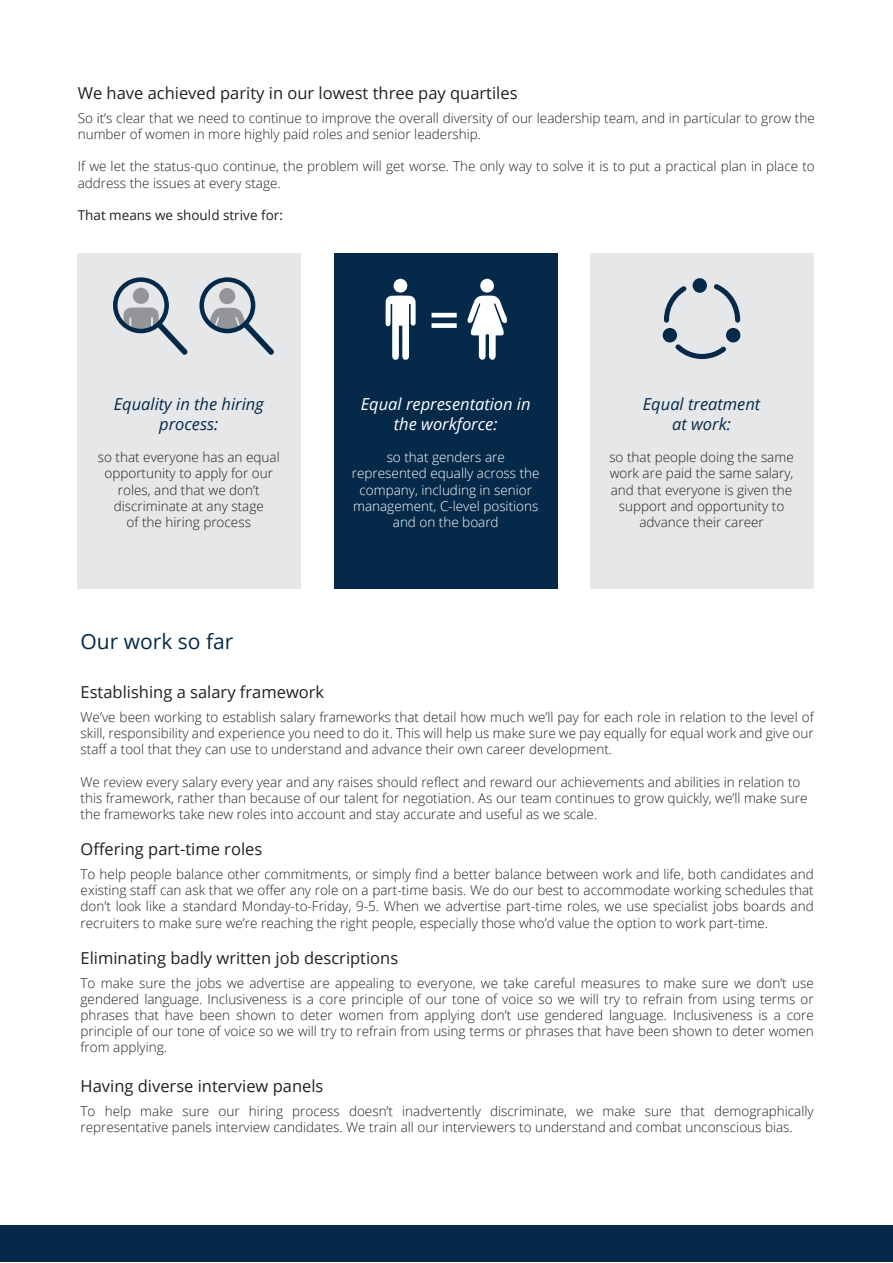
<style>
.page{position:relative;width:893px;height:1263px;background:#fff}
.page>*{position:absolute;margin:0;border:0;box-sizing:border-box;transform-origin:0 0}
.t1{font:600 53.55px "Open Sans";color:#fff}
.t2{font:21px "Open Sans";color:#052a49}
.t3{font:16.5px "Open Sans";color:#231f20}
.t4{font:italic 16.5px/19.8px "Open Sans";color:#052a49;text-align:center}
.t5{font:italic 16.5px/19.8px "Open Sans";color:#fff;text-align:center}
.t6{font:300 13.5px/16.2px "Open Sans";color:#231f20}
.t7{font:300 13.5px/16.2px "Open Sans";color:#fff;text-align:center}
.t8{font:13.5px "Open Sans";color:#231f20}
</style>
<div class="page">
<div style="left:77px;top:253px;width:224px;height:335px;background:#e6e7e9"></div>
<div style="left:334px;top:253px;width:223px;height:335px;background:#052a49"></div>
<div style="left:590px;top:253px;width:224px;height:335px;background:#e6e7e9"></div>
<div style="left:0;top:1225px;width:893px;height:37px;background:#052a49"></div>
<svg style="left:204px;top:308px;width:70px;height:47px"></svg>
<div style="left:219px;top:288px;width:16px;height:16px;background:#939598;border-radius:50%"></div>
<svg style="left:124px;top:307px;width:64px;height:48px"></svg>
<div style="left:133px;top:288px;width:16px;height:16px;background:#939598;border-radius:50%"></div>
<div style="left:113px;top:277px;width:56px;height:56px;border:4px solid #052a49;border-radius:50%"></div>
<div style="left:199px;top:277px;width:56px;height:56px;border:4px solid #052a49;border-radius:50%"></div>
<svg style="left:386px;top:296px;width:30px;height:64px"></svg>
<div style="left:394px;top:279px;width:13px;height:14px;background:#fff;border-radius:50%"></div>
<svg style="left:467px;top:295px;width:40px;height:65px"></svg>
<div style="left:480px;top:279px;width:14px;height:14px;background:#fff;border-radius:50%"></div>
<svg style="left:675px;top:344px;width:51px;height:15px"></svg>
<svg style="left:714px;top:284px;width:26px;height:39px"></svg>
<svg style="left:664px;top:286px;width:23px;height:37px"></svg>
<div style="left:692px;top:278px;width:15px;height:15px;background:#052a49;border-radius:50%"></div>
<div style="left:663px;top:328px;width:14px;height:14px;background:#052a49;border-radius:50%"></div>
<div style="left:726px;top:328px;width:15px;height:15px;background:#052a49;border-radius:50%"></div>
<p class="t3" style="left:78px;top:82px;width:441px">We have achieved parity in our lowest three pay quartiles</p>
<p class="t6" style="left:78px;top:110px;width:739px">So it’s clear that we need to continue to improve the overall diversity of our leadership team, and in particular to grow the number of women in more highly paid roles and senior leadership.</p>
<p class="t6" style="left:78px;top:158px;width:739px">If we let the status-quo continue, the problem will get worse. The only way to solve it is to put a practical plan in place to address the issues at every stage.</p>
<p class="t8" style="left:78px;top:206px;width:207px">That means we should strive for:</p>
<p class="t4" style="left:114px;top:394px;width:151px">Equality in the hiring process:</p>
<p class="t6" style="left:98px;top:449px;width:183px;text-align:center">so that everyone has an equal opportunity to apply for our roles, and that we don’t discriminate at any stage<br>of the hiring process</p>
<h2 class="t2" style="left:81px;top:627px;width:154px">Our work so far</h2>
<h1 class="t1" style="left:429px;top:283px;width:32px">=</h1>
<p class="t5" style="left:361px;top:394px;width:171px">Equal representation in the workforce:</p>
<p class="t7" style="left:352px;top:449px;width:189px">so that genders are represented equally across the company, including in senior management, C-level positions and on the board</p>
<p class="t4" style="left:643px;top:394px;width:119px">Equal treatment at work:</p>
<p class="t6" style="left:609px;top:449px;width:186px;text-align:center">so that people doing the same work are paid the same salary, and that everyone is given the support and opportunity to advance their career</p>
<p class="t3" style="left:81px;top:680px;width:245px">Establishing a salary framework</p>
<p class="t6" style="left:81px;top:708px;width:735px;text-align:justify">We’ve been working to establish salary frameworks that detail how much we’ll pay for each role in relation to the level of skill, responsibility and experience you need to do it. This will help us make sure we pay equally for equal work and give our staff a tool that they can use to understand and advance their own career development.</p>
<p class="t6" style="left:81px;top:773px;width:728px">We review every salary every year and any raises should reflect and reward our achievements and abilities in relation to this framework, rather than because of our talent for negotiation. As our team continues to grow quickly, we’ll make sure the frameworks take new roles into account and stay accurate and useful as we scale.</p>
<p class="t3" style="left:81px;top:838px;width:183px">Offering part-time roles</p>
<p class="t6" style="left:81px;top:866px;width:735px;text-align:justify">To help people balance other commitments, or simply find a better balance between work and life, both candidates and existing staff can ask that we offer any role on a part-time basis. We do our best to accommodate working schedules that don’t look like a standard Monday-to-Friday, 9-5. When we advertise part-time roles, we use specialist jobs boards and recruiters to make sure we’re reaching the right people, especially those who’d value the option to work part-time.</p>
<p class="t3" style="left:81px;top:946px;width:319px">Eliminating badly written job descriptions</p>
<p class="t6" style="left:81px;top:974px;width:735px;text-align:justify">To make sure the jobs we advertise are appealing to everyone, we take careful measures to make sure we don’t use gendered language. Inclusiveness is a core principle of our tone of voice so we will try to refrain from using terms or phrases that have been shown to deter women from applying don’t use gendered language. Inclusiveness is a core principle of our tone of voice so we will try to refrain from using terms or phrases that have been shown to deter women from applying.</p>
<p class="t3" style="left:81px;top:1075px;width:244px">Having diverse interview panels</p>
<p class="t6" style="left:81px;top:1103px;width:735px">To help make sure our hiring process doesn’t inadvertently discriminate, we make sure that demographically representative panels interview candidates. We train all our interviewers to understand and combat unconscious bias.</p>
</div>
